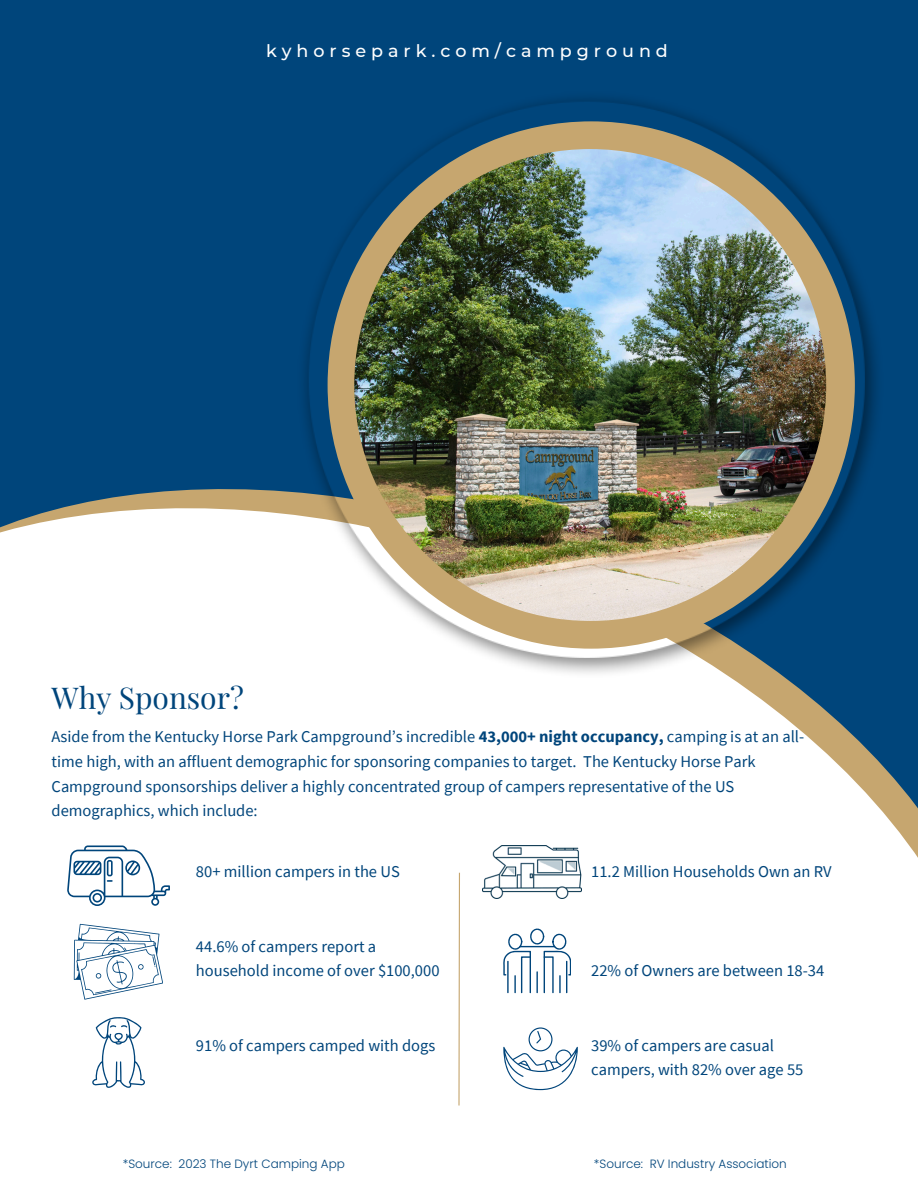
<style>
.page{position:relative;width:918px;height:1188px;background:#00457b}
.page>*{position:absolute;margin:0;border:0;box-sizing:border-box;transform-origin:0 0}
.t1{font:30px "Playfair Display";color:#00457b}
.t2{font:500 17.55px "Montserrat";letter-spacing:.28em;color:#fff}
.t3{font:16.5px/24.8px "Source Sans Pro";color:#00457b}
.t4{font:300 12px "Poppins";color:#00457b}
.s1{font-weight:700}
</style>
<div class="page">
<div style="left:0;top:489px;width:918px;height:699px;background:#fff"></div>
<img style="left:297px;top:98px;width:588px;height:580px">
<div style="left:328px;top:121px;width:527px;height:528px;background:#c6a66f;border-radius:50%"></div>
<img style="left:354px;top:149px;width:472px;height:472px;border-radius:50%">
<img style="left:483px;top:845px;width:99px;height:53px">
<svg style="left:92px;top:1017px;width:53px;height:73px;background:#d8e2eb"></svg>
<svg style="left:74px;top:924px;width:89px;height:75px;background:#d9e3eb"></svg>
<svg style="left:67px;top:845px;width:103px;height:61px;background:#cedbe5"></svg>
<svg style="left:503px;top:928px;width:68px;height:65px;background:#d2dee8"></svg>
<svg style="left:503px;top:1027px;width:75px;height:63px;background:#e0e8ef"></svg>
<svg style="left:458px;top:872px;width:3px;height:235px"></svg>
<h1 class="t2" style="left:266px;top:40px;width:403px">kyhorsepark.com/campground</h1>
<p class="t1" style="left:52px;top:676px;width:194px">Why Sponsor?</p>
<h3 class="t3" style="left:52px;top:724px;width:754px">Aside from the Kentucky Horse Park Campground’s incredible <span class="s1">43,000+ night occupancy,</span> camping is at an all&shy;time high, with an affluent demographic for sponsoring companies to target. The Kentucky Horse Park Campground sponsorships deliver a highly concentrated group of campers representative of the US demographics, which include:</h3>
<p class="t3" style="left:196px;top:859px;width:205px">80+ million campers in the US</p>
<h3 class="t3" style="left:591px;top:859px;width:242px">11.2 Million Households Own an RV</h3>
<p class="t3" style="left:196px;top:933px;width:245px">44.6% of campers report a household income of over $100,000</p>
<p class="t3" style="left:591px;top:958px;width:235px">22% of Owners are between 18-34</p>
<p class="t3" style="left:196px;top:1032px;width:241px">91% of campers camped with dogs</p>
<p class="t3" style="left:591px;top:1032px;width:214px">39% of campers are casual campers, with 82% over age 55</p>
<h3 class="t4" style="left:123px;top:1155px;width:224px">*Source: 2023 The Dyrt Camping App</h3>
<p class="t4" style="left:594px;top:1155px;width:194px">*Source: RV Industry Association</p>
</div>
